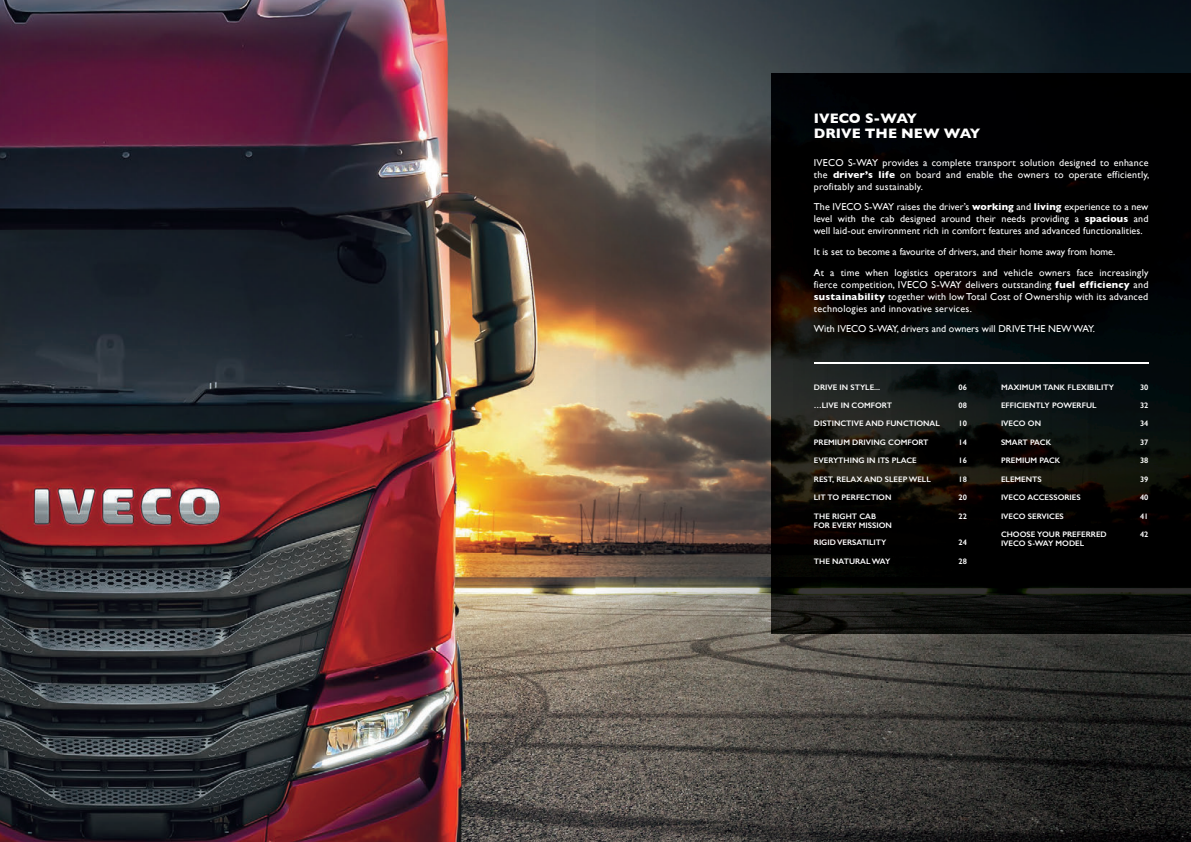
<style>
.page{position:relative;width:1191px;height:842px;background:#fff}
.page>*{position:absolute;margin:0;border:0;box-sizing:border-box;transform-origin:0 0}
.t1{font:700 14px/15px "Gill Sans";color:#fff}
.t2{font:10px/12px "Gill Sans";letter-spacing:.015em;color:#fff;text-align:justify}
.t3{font:600 8px/9px "Gill Sans";color:#fff}
.s1{font-weight:700}
</style>
<div class="page">
<img style="left:0;top:0;width:805px;height:842px">
<img style="left:805px;top:0;width:386px;height:74px">
<img style="left:805px;top:633px;width:386px;height:209px">
<img style="left:771px;top:74px;width:420px;height:559px">
<hr style="left:814px;top:363px;width:334px;height:1px;background:#fff">
<h1 class="t1" style="left:814px;top:110px;width:168px">IVECO S-WAY<br>DRIVE THE NEW WAY</h1>
<p class="t2" style="left:814px;top:156px;width:337px">IVECO S-WAY provides a complete transport solution designed to enhance the <span class="s1">driver’s life</span> on board and enable the owners to operate efficiently, profitably and sustainably.</p>
<p class="t2" style="left:814px;top:201px;width:336px">The IVECO S-WAY raises the driver’s <span class="s1">working</span> and <span class="s1">living</span> experience to a new level with the cab designed around their needs providing a <span class="s1">spacious</span> and well laid-out environment rich in comfort features and advanced functionalities.</p>
<p class="t2" style="left:814px;top:241px;width:336px;line-height:20.7px">It is set to become a favourite of drivers, and their home away from home.<br>At a time when logistics operators and vehicle owners face increasingly</p>
<p class="t2" style="left:814px;top:278px;width:336px">fierce competition, IVECO S-WAY delivers outstanding <span class="s1">fuel efficiency</span> and <span class="s1">sustainability</span> together with low Total Cost of Ownership with its advanced technologies and innovative services.</p>
<p class="t2" style="left:814px;top:323px;width:283px">With IVECO S-WAY, drivers and owners will DRIVE THE NEW WAY.</p>
<p class="t3" style="left:814px;top:382px;width:68px">DRIVE IN STYLE...</p>
<p class="t3" style="left:958px;top:382px;width:10px">06</p>
<p class="t3" style="left:814px;top:401px;width:80px">…LIVE IN COMFORT</p>
<p class="t3" style="left:958px;top:401px;width:10px">08</p>
<p class="t3" style="left:814px;top:419px;width:127px">DISTINCTIVE AND FUNCTIONAL</p>
<p class="t3" style="left:958px;top:419px;width:10px">10</p>
<p class="t3" style="left:814px;top:437px;width:116px">PREMIUM DRIVING COMFORT</p>
<p class="t3" style="left:958px;top:437px;width:10px">14</p>
<p class="t3" style="left:814px;top:456px;width:104px">EVERYTHING IN ITS PLACE</p>
<p class="t3" style="left:958px;top:456px;width:10px">16</p>
<p class="t3" style="left:814px;top:474px;width:118px">REST, RELAX AND SLEEP WELL</p>
<p class="t3" style="left:958px;top:474px;width:10px">18</p>
<p class="t3" style="left:814px;top:493px;width:79px">LIT TO PERFECTION</p>
<p class="t3" style="left:958px;top:493px;width:10px">20</p>
<p class="t3" style="left:814px;top:511px;width:80px">THE RIGHT CAB<br>FOR EVERY MISSION</p>
<p class="t3" style="left:958px;top:511px;width:10px">22</p>
<p class="t3" style="left:814px;top:538px;width:74px">RIGID VERSATILITY</p>
<p class="t3" style="left:958px;top:538px;width:10px">24</p>
<p class="t3" style="left:814px;top:557px;width:78px">THE NATURAL WAY</p>
<p class="t3" style="left:958px;top:557px;width:10px">28</p>
<p class="t3" style="left:1001px;top:382px;width:114px">MAXIMUM TANK FLEXIBILITY</p>
<p class="t3" style="left:1140px;top:382px;width:10px">30</p>
<p class="t3" style="left:1001px;top:401px;width:97px">EFFICIENTLY POWERFUL</p>
<p class="t3" style="left:1140px;top:401px;width:10px">32</p>
<p class="t3" style="left:1001px;top:419px;width:42px">IVECO ON</p>
<p class="t3" style="left:1140px;top:419px;width:10px">34</p>
<p class="t3" style="left:1001px;top:437px;width:52px">SMART PACK</p>
<p class="t3" style="left:1140px;top:437px;width:10px">37</p>
<p class="t3" style="left:1001px;top:456px;width:61px">PREMIUM PACK</p>
<p class="t3" style="left:1140px;top:456px;width:10px">38</p>
<p class="t3" style="left:1001px;top:474px;width:42px">ELEMENTS</p>
<p class="t3" style="left:1140px;top:474px;width:10px">39</p>
<p class="t3" style="left:1001px;top:493px;width:81px">IVECO ACCESSORIES</p>
<p class="t3" style="left:1140px;top:493px;width:10px">40</p>
<p class="t3" style="left:1001px;top:511px;width:64px">IVECO SERVICES</p>
<p class="t3" style="left:1140px;top:511px;width:10px">41</p>
<p class="t3" style="left:1001px;top:530px;width:107px">CHOOSE YOUR PREFERRED<br>IVECO S-WAY MODEL</p>
<p class="t3" style="left:1140px;top:530px;width:10px">42</p>
</div>
